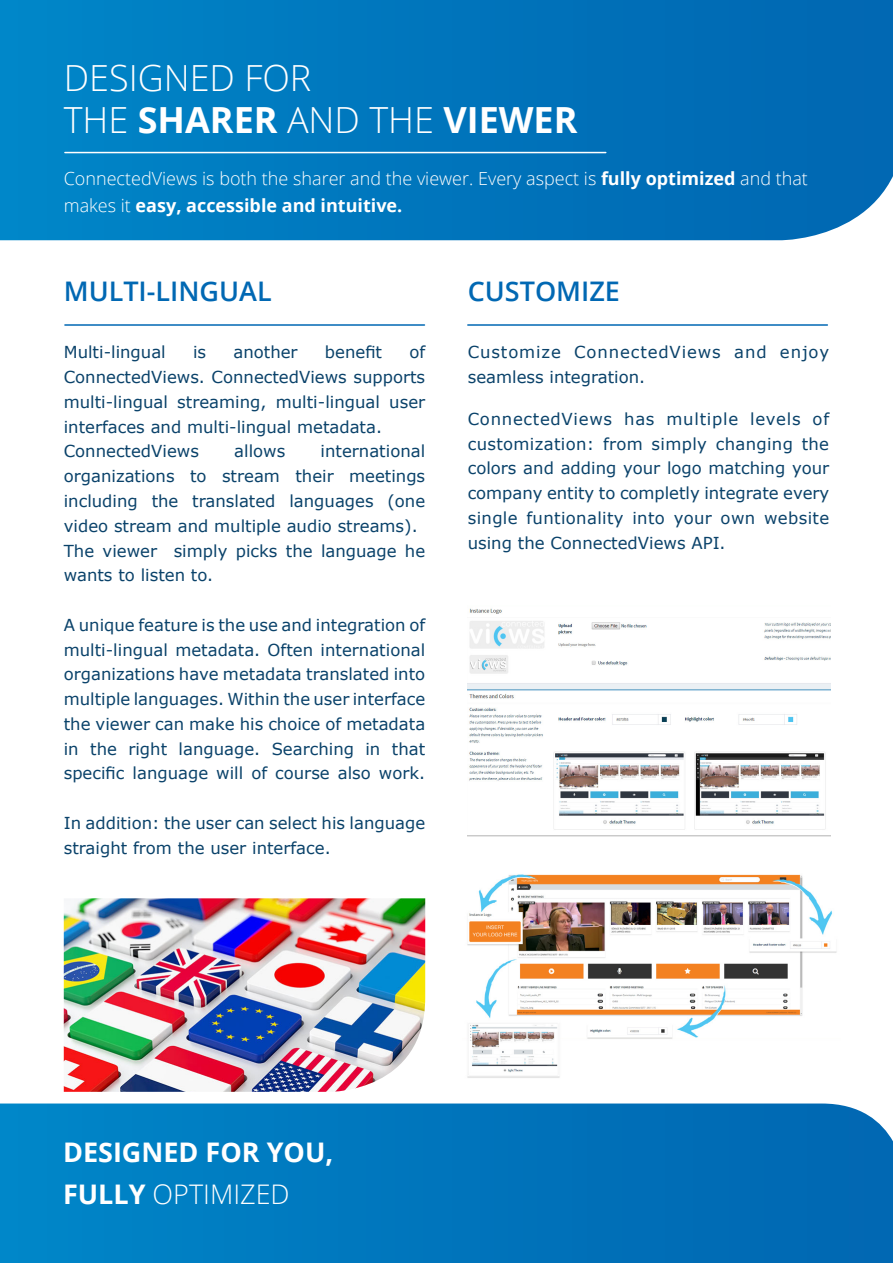
<style>
.page{position:relative;width:893px;height:1263px;background:#fff}
.page>*{position:absolute;margin:0;border:0;box-sizing:border-box;transform-origin:0 0}
.t1{font:300 36px/42px "Open Sans";color:#fff}
.t2{font:700 27px/42px "Open Sans";color:#fff}
.t3{font:600 27px "Open Sans";color:#0168b3}
.t4{font:300 18px/27px "Open Sans";color:#fff}
.t5{font:16.5px/24.8px "Verdana";color:#0a426a;text-align:justify}
.t6{font:16.5px/24.8px "Verdana";letter-spacing:.055em;color:#0a426a}
.s1{font-weight:700}
.s2{font-weight:300}
</style>
<div class="page">
<svg style="left:0;top:1103px;width:893px;height:160px;background:#0276bc"></svg>
<svg style="left:0;top:0;width:893px;height:240px;background:#0277bd"></svg>
<hr style="left:65px;top:152px;width:541px;height:1px;background:#fff">
<hr style="left:65px;top:324px;width:359px;height:2px;background:#0168b3">
<hr style="left:468px;top:324px;width:359px;height:2px;background:#0168b3">
<img style="left:64px;top:898px;width:361px;height:194px">
<img style="left:467px;top:608px;width:363px;height:228px">
<img style="left:467px;top:874px;width:370px;height:204px">
<p class="t1" style="left:64px;top:56px;width:515px">DESIGNED FOR<br>THE <span class="s1">SHARER</span> AND THE <span class="s1">VIEWER</span></p>
<p class="t4" style="left:64px;top:164px;width:746px">ConnectedViews is both the sharer and the viewer. Every aspect is <span class="s1">fully optimized</span> and that makes it <span class="s1">easy, accessible and intuitive.</span></p>
<p class="t3" style="left:64px;top:273px;width:209px">MULTI-LINGUAL</p>
<p class="t3" style="left:468px;top:273px;width:154px">CUSTOMIZE</p>
<p class="t5" style="left:64px;top:340px;width:363px;text-indent:346px">of ConnectedViews. ConnectedViews supports multi-lingual streaming, multi-lingual user interfaces and multi-lingual metadata.</p>
<p class="t5" style="left:64px;top:439px;width:137px">ConnectedViews</p>
<p class="t5" style="left:234px;top:439px;width:53px">allows</p>
<p class="t5" style="left:64px;top:340px;width:104px">Multi-lingual</p>
<p class="t5" style="left:193px;top:340px;width:15px">is</p>
<p class="t5" style="left:233px;top:340px;width:66px">another</p>
<p class="t5" style="left:325px;top:340px;width:59px">benefit</p>
<p class="t5" style="left:64px;top:439px;width:363px;text-indent:257px">international organizations to stream their meetings including the translated languages (one video stream and multiple audio streams).</p>
<p class="t5" style="left:64px;top:538px;width:363px">The viewer simply picks the language he wants to listen to.</p>
<p class="t5" style="left:64px;top:612px;width:363px">A unique feature is the use and integration of multi-lingual metadata. Often international organizations have metadata translated into multiple languages. Within the user interface the viewer can make his choice of metadata in the right language. Searching in that specific language will of course also work.</p>
<p class="t5" style="left:64px;top:810px;width:363px">In addition: the user can select his language straight from the user interface.</p>
<p class="t6" style="left:468px;top:340px;width:363px">Customize ConnectedViews and enjoy seamless integration.</p>
<p class="t5" style="left:468px;top:406px;width:363px">ConnectedViews has multiple levels of customization: from simply changing the colors and adding your logo matching your company entity to completly integrate every single funtionality into your own website using the ConnectedViews API.</p>
<p class="t2" style="left:63px;top:1130px;width:272px">DESIGNED FOR YOU,<br>FULLY <span class="s2">OPTIMIZED</span></p>
</div>
